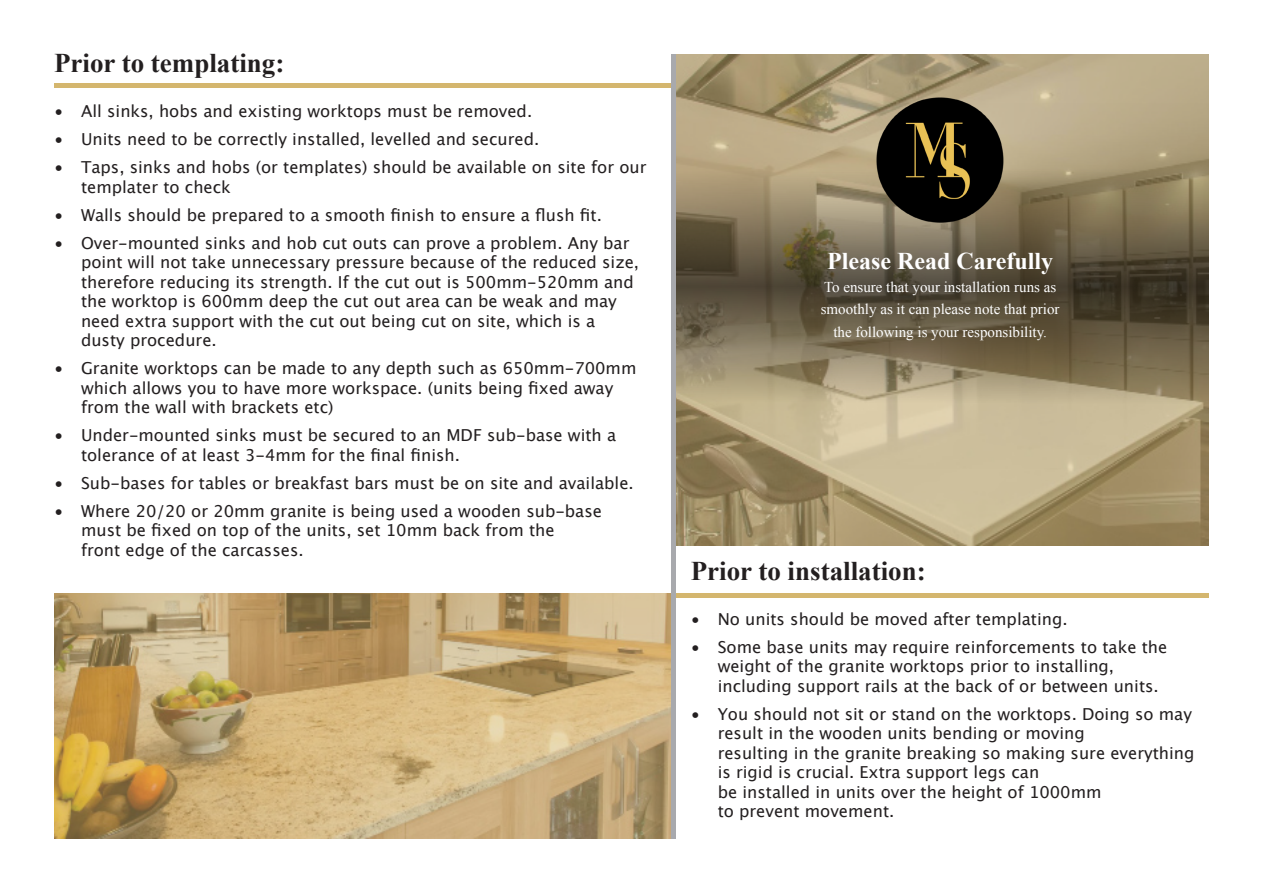
<style>
.page{position:relative;width:1263px;height:893px;background:#fff}
.page>*{position:absolute;margin:0;border:0;box-sizing:border-box;transform-origin:0 0}
.t1{font:700 27px "Times New Roman";color:#231f20}
.t2{font:700 24px "Times New Roman";color:#fff}
.t3{font:16.5px/19.5px "Lucida Grande";color:#231f20}
.t4{font:15px/22.5px "Times New Roman";color:#fff;text-align:center}
</style>
<div class="page">
<div style="left:519px;top:593px;width:690px;height:5px;background:#d4b66e"></div>
<div style="left:54px;top:83px;width:689px;height:5px;background:#d4b66e"></div>
<svg style="left:54px;top:593px;width:617px;height:246px;background:#c3a672"></svg>
<svg style="left:676px;top:54px;width:533px;height:491px;background:#aa9a74"></svg>
<svg style="left:676px;top:103px;width:533px;height:183px;background:#8b7e61"></svg>
<img style="left:867px;top:88px;width:145px;height:145px">
<svg style="left:676px;top:286px;width:533px;height:183px;background:#928567"></svg>
<div style="left:671px;top:54px;width:5px;height:785px;background:#a8a9ad"></div>
<p class="t1" style="left:54px;top:45px;width:232px">Prior to templating:</p>
<p class="t3" style="left:54px;top:102px;width:480px">• All sinks, hobs and existing worktops must be removed.</p>
<p class="t3" style="left:54px;top:130px;width:487px">• Units need to be correctly installed, levelled and secured.</p>
<p class="t3" style="left:81px;top:158px;width:567px;text-indent:-27px">• Taps, sinks and hobs (or templates) should be available on site for our templater to check</p>
<p class="t3" style="left:54px;top:205px;width:549px">• Walls should be prepared to a smooth finish to ensure a flush fit.</p>
<p class="t3" style="left:81px;top:233px;width:560px;text-indent:-27px">• Over-mounted sinks and hob cut outs can prove a problem. Any bar point will not take unnecessary pressure because of the reduced size, therefore reducing its strength. If the cut out is 500mm-520mm and the worktop is 600mm deep the cut out area can be weak and may need extra support with the cut out being cut on site, which is a dusty procedure.</p>
<p class="t3" style="left:81px;top:359px;width:557px;text-indent:-27px">• Granite worktops can be made to any depth such as 650mm-700mm which allows you to have more workspace. (units being fixed away from the wall with brackets etc)</p>
<p class="t3" style="left:81px;top:426px;width:537px;text-indent:-27px">• Under-mounted sinks must be secured to an MDF sub-base with a tolerance of at least 3-4mm for the final finish.</p>
<p class="t3" style="left:54px;top:473px;width:581px">• Sub-bases for tables or breakfast bars must be on site and available.</p>
<p class="t3" style="left:81px;top:501px;width:522px;text-indent:-27px">• Where 20/20 or 20mm granite is being used a wooden sub-base must be fixed on top of the units, set 10mm back from the<br>front edge of the carcasses.</p>
<p class="t2" style="left:827px;top:245px;width:228px">Please Read Carefully</p>
<p class="t4" style="left:821px;top:275px;width:240px">To ensure that your installation runs as smoothly as it can please note that prior the following is your responsibility.</p>
<p class="t1" style="left:691px;top:552px;width:236px">Prior to installation:</p>
<p class="t3" style="left:691px;top:609px;width:378px">• No units should be moved after templating.</p>
<p class="t3" style="left:718px;top:637px;width:451px;text-indent:-27px">• Some base units may require reinforcements to take the weight of the granite worktops prior to installing, including support rails at the back of or between units.</p>
<p class="t3" style="left:718px;top:704px;width:478px;text-indent:-27px">• You should not sit or stand on the worktops. Doing so may result in the wooden units bending or moving<br>resulting in the granite breaking so making sure everything is rigid is crucial. Extra support legs can<br>be installed in units over the height of 1000mm<br>to prevent movement.</p>
</div>
